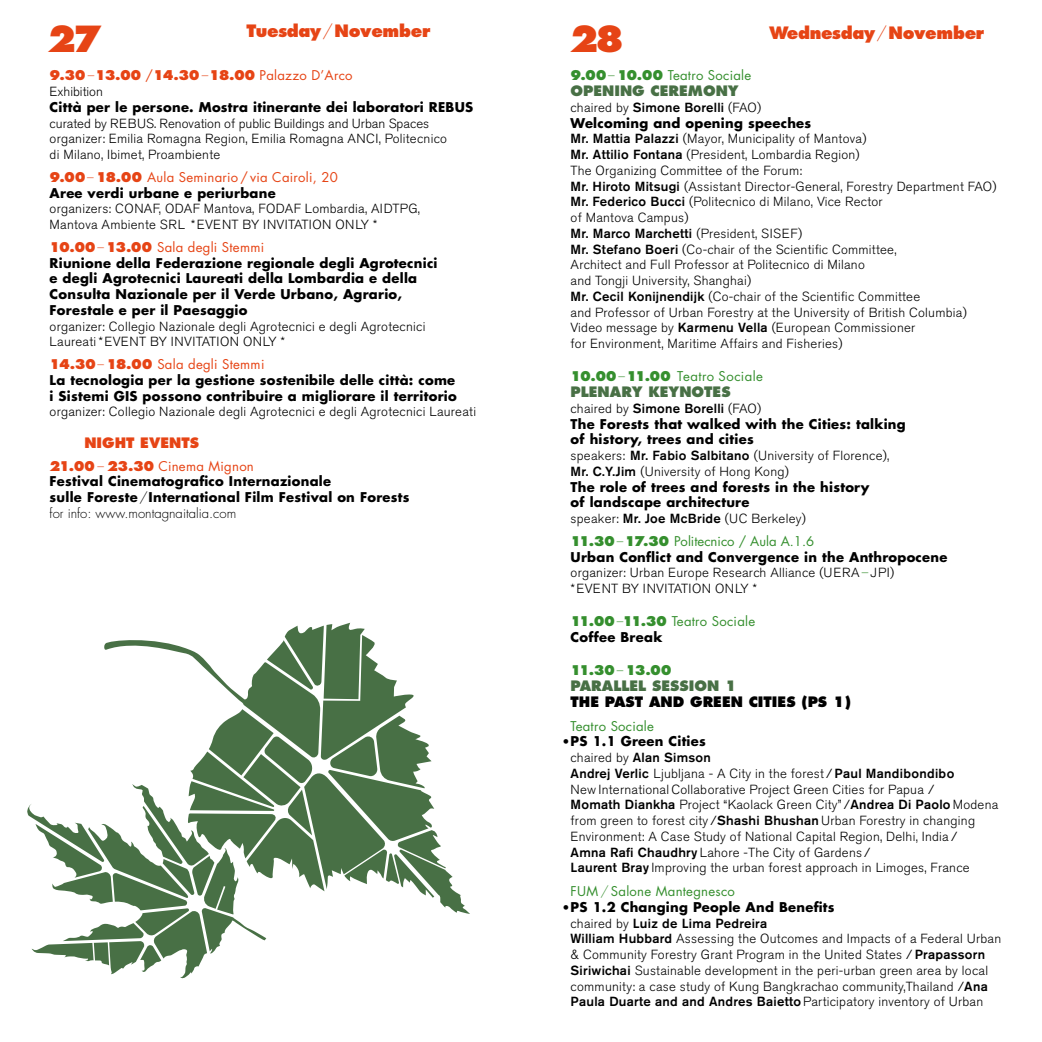
<style>
.page{position:relative;width:1042px;height:1042px;background:#fff}
.page>*{position:absolute;margin:0;border:0;box-sizing:border-box;transform-origin:0 0}
.t1{font:800 35px "Futura Std";color:#e64415}
.t2{font:800 16.62px "Futura Std";letter-spacing:-.02em;color:#e64415}
.t3{font:800 14px "Futura Std";color:#487045}
.t4{font:800 14px "Futura Std";color:#000}
.t5{font:800 14px "Futura Std";color:#e64415}
.t6{font:300 13.12px/15.8px "Akzidenz Grotesk BE";letter-spacing:.02em;color:#000}
.t7{font:700 13.12px/15.8px "Futura Std";letter-spacing:.02em;color:#000}
.t8{font:13.12px/15.8px "Futura Std";letter-spacing:.02em;color:#358f2e}
.t9{font:13.12px/15.8px "Futura Std";letter-spacing:.02em;color:#e64415}
.t10{font:800 13.12px "Futura Std";letter-spacing:-.04em;color:#e64415}
.t11{font:800 13.12px "Futura Std";letter-spacing:-.075em;color:#358f2e}
.t12{font:300 13.12px "Akzidenz Grotesk BE";color:#000}
.s1{font-weight:300}
.s2{font-weight:400}
.s3{font-weight:800}
.s4{font-weight:700;color:#000}
.s5{font-weight:800;color:#e64415}
.s6{font-weight:300;color:#e64415}
.s7{font-weight:400;color:#e64415}
.s8{font-weight:500}
.s9{font-weight:800;color:#358f2e}
.s10{font-weight:300;color:#358f2e}
.s11{font-weight:400;color:#358f2e}
.s12{font-family:"Futura Std";color:#358f2e}
.s13{font-size:12.25px}
</style>
<div class="page">
<svg style="left:27px;top:623px;width:443px;height:356px"></svg>
<p class="t2" style="left:247px;top:20px;width:185px">Tuesday<span class="s1">/</span>November</p>
<p class="t2" style="left:769px;top:22px;width:217px">Wednesday<span class="s1">/</span>November</p>
<h1 class="t1" style="left:47px;top:17px;width:56px">27</h1>
<h1 class="t1" style="left:569px;top:17px;width:56px">28</h1>
<p class="t10" style="left:50px;top:67px;width:304px">9.30 <span class="s1">–</span>13.00 <span class="s2">/</span>14.30 <span class="s1">–</span>18.00 <span class="s2">Palazzo D’Arco</span></p>
<p class="t12" style="left:50px;top:84px;width:55px">Exhibition</p>
<p class="t7" style="left:50px;top:99px;width:425px">Città per le persone. Mostra itinerante dei laboratori REBUS</p>
<p class="t6" style="left:50px;top:115px;width:399px">curated by REBUS. Renovation of public Buildings and Urban Spaces organizer: Emilia Romagna Region, Emilia Romagna ANCI, Politecnico di Milano, Ibimet, Proambiente</p>
<p class="t9" style="left:50px;top:169px;width:290px"><span class="s3">9.00</span><span class="s1">–</span> <span class="s3">18.00</span> Aula Seminario / via Cairoli, 20<br><span class="s4">Aree verdi urbane e periurbane</span></p>
<p class="t6" style="left:50px;top:201px;width:372px">organizers: CONAF, ODAF Mantova, FODAF Lombardia, AIDTPG,<br>Mantova Ambiente SRL *EVENT BY INVITATION ONLY *</p>
<p class="t7" style="left:50px;top:239px;width:389px"><span class="s5">10.00</span><span class="s6">–</span> <span class="s5">13.00</span> <span class="s7">Sala degli Stemmi<br></span>Riunione della Federazione regionale degli Agrotecnici e degli Agrotecnici Laureati della Lombardia e della Consulta Nazionale per il Verde Urbano, Agrario, Forestale e per il Paesaggio</p>
<p class="t6" style="left:50px;top:318px;width:377px">organizer: Collegio Nazionale degli Agrotecnici e degli Agrotecnici<br>Laureati*EVENT BY INVITATION ONLY *</p>
<p class="t7" style="left:50px;top:356px;width:409px"><span class="s5">14.30</span><span class="s6">–</span> <span class="s5">18.00</span> <span class="s7">Sala degli Stemmi<br></span>La tecnologia per la gestione sostenibile delle città: come i Sistemi GIS possono contribuire a migliorare il territorio</p>
<p class="t6" style="left:50px;top:404px;width:428px">organizer: Collegio Nazionale degli Agrotecnici e degli Agrotecnici Laureati</p>
<p class="t5" style="left:84px;top:434px;width:116px">NIGHT EVENTS</p>
<p class="t7" style="left:50px;top:458px;width:361px"><span class="s5">21.00</span> <span class="s6">–</span> <span class="s5">23.30</span> <span class="s7">Cinema Mignon<br></span>Festival Cinematografico Internazionale<br>sulle Foreste<span class="s1">/</span>International Film Festival on Forests <span class="s1">for info: www.montagnaitalia.com</span></p>
<p class="t8" style="left:570px;top:68px;width:182px"><span class="s3">9.00</span><span class="s1">–</span> <span class="s3">10.00</span> Teatro Sociale</p>
<p class="t3" style="left:570px;top:82px;width:170px">OPENING CEREMONY</p>
<p class="t6" style="left:570px;top:100px;width:192px">chaired by <span class="s8">Simone Borelli</span> (FAO)</p>
<p class="t7" style="left:570px;top:115px;width:242px">Welcoming and opening speeches</p>
<p class="t6" style="left:570px;top:131px;width:427px"><span class="s8">Mr. Mattia Palazzi</span> (Mayor, Municipality of Mantova)<br><span class="s8">Mr. Attilio Fontana</span> (President, Lombardia Region)<br>The Organizing Committee of the Forum:<br><span class="s8">Mr. Hiroto Mitsugi</span> (Assistant Director-General, Forestry Department FAO)<br><span class="s8">Mr. Federico Bucci</span> (Politecnico di Milano, Vice Rector<br>of Mantova Campus)<br><span class="s8">Mr. Marco Marchetti</span> (President, SISEF)<br><span class="s8">Mr. Stefano Boeri</span> (Co-chair of the Scientific Committee,<br>Architect and Full Professor at Politecnico di Milano<br>and Tongji University, Shanghai)<br><span class="s8">Mr. Cecil Konijnendijk</span> (Co-chair of the Scientific Committee<br>and Professor of Urban Forestry at the University of British Columbia)<br>Video message by <span class="s8">Karmenu Vella</span> (European Commissioner<br>for Environment, Maritime Affairs and Fisheries)</p>
<p class="t8" style="left:570px;top:369px;width:194px"><span class="s3">10.00</span><span class="s1">–</span><span class="s3">11.00</span> Teatro Sociale</p>
<p class="t3" style="left:570px;top:383px;width:162px">PLENARY KEYNOTES</p>
<p class="t6" style="left:570px;top:401px;width:192px">chaired by <span class="s8">Simone Borelli</span> (FAO)</p>
<p class="t7" style="left:570px;top:416px;width:337px">The Forests that walked with the Cities: talking of history, trees and cities</p>
<p class="t6" style="left:570px;top:448px;width:320px">speakers: <span class="s8">Mr. Fabio Salbitano</span> (University of Florence),<br><span class="s8">Mr. C.Y.Jim</span> (University of Hong Kong)</p>
<p class="t7" style="left:570px;top:479px;width:300px">The role of trees and forests in the history of landscape architecture</p>
<p class="t6" style="left:570px;top:511px;width:237px">speaker: <span class="s8">Mr. Joe McBride</span> (UC Berkeley)</p>
<p class="t7" style="left:570px;top:533px;width:378px"><span class="s9">11.30</span><span class="s10">–</span><span class="s9">17.30</span> <span class="s11">Politecnico / Aula A.1.6<br></span>Urban Conflict and Convergence in the Anthropocene</p>
<p class="t6" style="left:570px;top:565px;width:325px">organizer: Urban Europe Research Alliance (UERA <span class="s12">–</span> JPI) *EVENT BY INVITATION ONLY *</p>
<p class="t8" style="left:570px;top:614px;width:186px"><span class="s3">11.00</span><span class="s1">–</span><span class="s3">11.30</span> Teatro Sociale<br><span class="s4">Coffee Break</span></p>
<p class="t11" style="left:570px;top:662px;width:103px">11.30<span class="s1">–</span> 13.00</p>
<p class="t3" style="left:570px;top:677px;width:168px">PARALLEL SESSION 1</p>
<p class="t4" style="left:570px;top:693px;width:282px">THE PAST AND GREEN CITIES (PS 1)</p>
<p class="t8" style="left:570px;top:718px;width:85px">Teatro Sociale</p>
<p class="t7" style="left:562px;top:733px;width:145px"><span class="s13">•</span>PS 1.1 Green Cities</p>
<p class="t6" style="left:570px;top:750px;width:429px">chaired by <span class="s8">Alan Simson<br>Andrej Verlic</span> Ljubljana - A City in the forest / <span class="s8">Paul Mandibondibo </span>NewInternationalCollaborative Project Green Cities for Papua /<br><span class="s8">Momath Diankha</span> Project “Kaolack Green City” /<span class="s8">Andrea Di Paolo</span> Modena from green to forest city /<span class="s8">Shashi Bhushan</span>Urban Forestry in changing Environment: A Case Study of National Capital Region, Delhi, India /<br><span class="s8">Amna Rafi Chaudhry</span> Lahore -The City of Gardens /<br><span class="s8">Laurent Bray</span> Improving the urban forest approach in Limoges, France</p>
<p class="t8" style="left:570px;top:883px;width:166px">FUM <span class="s1">/</span> Salone Mantegnesco</p>
<p class="t7" style="left:562px;top:899px;width:274px"><span class="s13">•</span>PS 1.2 Changing People And Benefits</p>
<p class="t6" style="left:570px;top:915px;width:432px">chaired by <span class="s8">Luiz de Lima Pedreira<br>William Hubbard</span> Assessing the Outcomes and Impacts of a Federal Urban &amp; Community Forestry Grant Program in the United States / <span class="s8">Prapassorn Siriwichai</span> Sustainable development in the peri-urban green area by local community: a case study of Kung Bangkrachao community,Thailand /<span class="s8">Ana Paula Duarte and and Andres Baietto</span> Participatory inventory of Urban</p>
</div>
